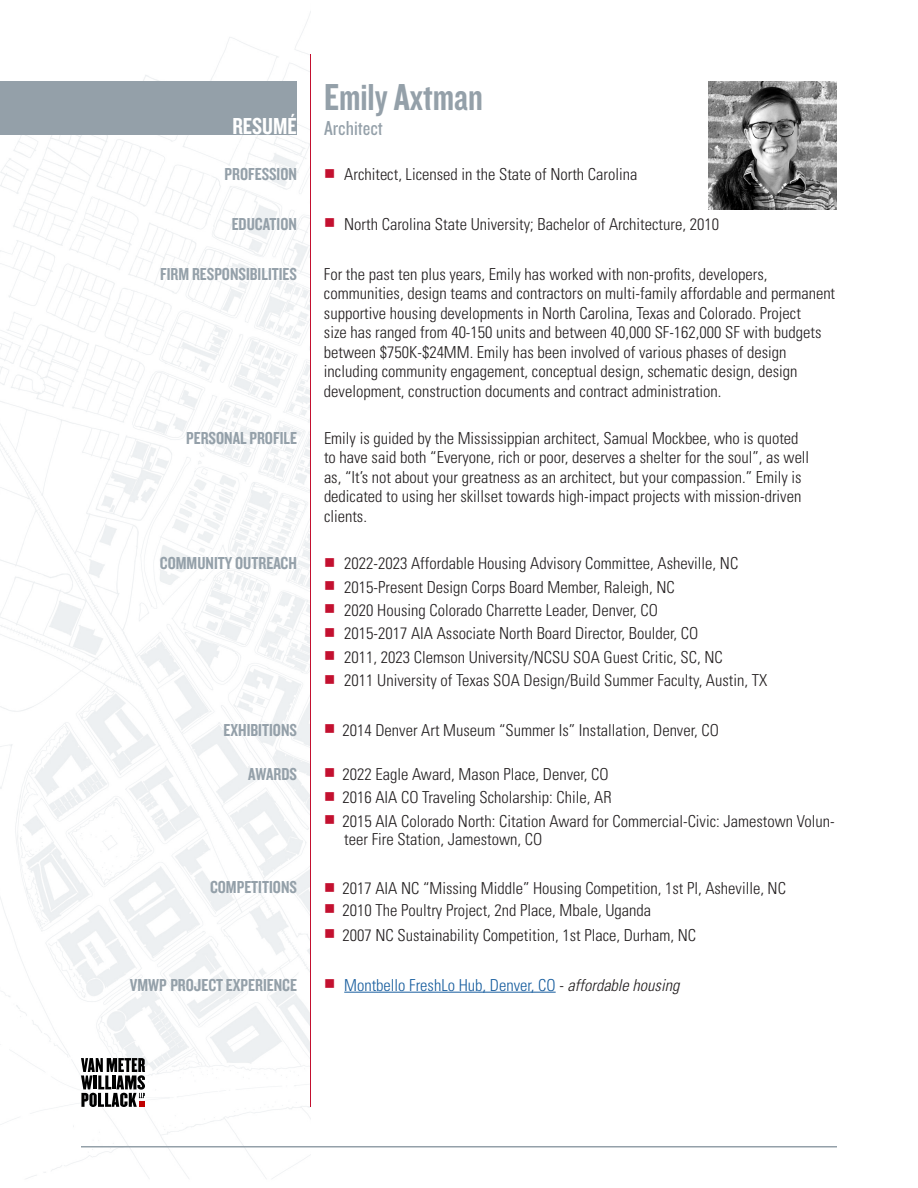
<style>
.page{position:relative;width:918px;height:1188px;background:#fff}
.page>*{position:absolute;margin:0;border:0;box-sizing:border-box;transform-origin:0 0}
.t1{font:39px "Knockout 49 Liteweight";color:#94a0a9}
.t2{font:24px "Knockout 49 Liteweight";color:#fff}
.t3{font:21px "Knockout 29 Junior Ltweight";color:#94a0a9}
.t4{font:18px "Knockout 49 Liteweight";color:#94a0a9}
.t5{font:300 condensed 16.5px/19.5px "Univers LT Std";color:#231f20}
.t6{font:300 condensed 16.5px "Univers LT Std";color:#175d9e}
.s1{color:#c3102f}
.s2{color:#231f20}
.s3{font-style:italic;color:#231f20}
</style>
<div class="page">
<img style="left:709px;top:81px;width:128px;height:128px">
<hr style="left:81px;top:1146px;width:756px;height:2px;background:#94a0a9">
<hr style="left:310px;top:54px;width:1px;height:1053px;background:#c3102f">
<div style="left:0;top:81px;width:297px;height:54px;background:#94a0a9"></div>
<svg style="left:81px;top:1058px;width:64px;height:49px"></svg>
<hr style="left:344px;top:992px;width:212px;height:1px;background:#175d9e">
<h2 class="t2" style="left:232px;top:111px;width:66px">RESUMÉ</h2>
<h1 class="t1" style="left:324px;top:72px;width:161px">Emily Axtman</h1>
<p class="t3" style="left:324px;top:114px;width:60px">Architect</p>
<p class="t4" style="left:225px;top:163px;width:74px">PROFESSION</p>
<p class="t5" style="left:324px;top:165px;width:315px"><span class="s1">■</span> Architect, Licensed in the State of North Carolina</p>
<p class="t4" style="left:232px;top:212px;width:67px">EDUCATION</p>
<p class="t5" style="left:324px;top:214px;width:397px"><span class="s1">■</span> North Carolina State University; Bachelor of Architecture, 2010</p>
<p class="t4" style="left:160px;top:262px;width:138px">FIRM RESPONSIBILITIES</p>
<p class="t5" style="left:324px;top:264px;width:513px">For the past ten plus years, Emily has worked with non-profits, developers, communities, design teams and contractors on multi-family affordable and permanent supportive housing developments in North Carolina, Texas and Colorado. Project<br>size has ranged from 40-150 units and between 40,000 SF-162,000 SF with budgets between $750K-$24MM. Emily has been involved of various phases of design including community engagement, conceptual design, schematic design, design development, construction documents and contract administration.</p>
<p class="t4" style="left:186px;top:427px;width:112px">PERSONAL PROFILE</p>
<p class="t5" style="left:324px;top:428px;width:487px">Emily is guided by the Mississippian architect, Samual Mockbee, who is quoted to have said both “Everyone, rich or poor, deserves a shelter for the soul”, as well as, “It’s not about your greatness as an architect, but your compassion.” Emily is dedicated to using her skillset towards high-impact projects with mission-driven clients.</p>
<p class="t4" style="left:160px;top:552px;width:139px">COMMUNITY OUTREACH</p>
<p class="t5" style="left:324px;top:554px;width:416px"><span class="s1">■</span> 2022-2023 Affordable Housing Advisory Committee, Asheville, NC</p>
<p class="t5" style="left:324px;top:577px;width:352px"><span class="s1">■</span> 2015-Present Design Corps Board Member, Raleigh, NC</p>
<p class="t5" style="left:324px;top:600px;width:336px"><span class="s1">■</span> 2020 Housing Colorado Charrette Leader, Denver, CO</p>
<p class="t5" style="left:324px;top:624px;width:376px"><span class="s1">■</span> 2015-2017 AIA Associate North Board Director, Boulder, CO</p>
<p class="t5" style="left:324px;top:647px;width:400px"><span class="s1">■</span> 2011, 2023 Clemson University/NCSU SOA Guest Critic, SC, NC</p>
<p class="t5" style="left:324px;top:671px;width:445px"><span class="s1">■</span> 2011 University of Texas SOA Design/Build Summer Faculty, Austin, TX</p>
<p class="t4" style="left:224px;top:719px;width:75px">EXHIBITIONS</p>
<p class="t5" style="left:324px;top:720px;width:396px"><span class="s1">■</span> 2014 Denver Art Museum “Summer Is” Installation, Denver, CO</p>
<p class="t4" style="left:248px;top:762px;width:50px">AWARDS</p>
<p class="t5" style="left:324px;top:764px;width:286px"><span class="s1">■</span> 2022 Eagle Award, Mason Place, Denver, CO</p>
<p class="t5" style="left:324px;top:788px;width:289px"><span class="s1">■</span> 2016 AIA CO Traveling Scholarship: Chile, AR</p>
<p class="t5" style="left:344px;top:812px;width:492px;line-height:18px;text-indent:-20px"><span class="s1">■</span> 2015 AIA Colorado North: Citation Award for Commercial-Civic: Jamestown Volun&shy;teer Fire Station, Jamestown, CO</p>
<p class="t4" style="left:210px;top:876px;width:88px">COMPETITIONS</p>
<p class="t5" style="left:324px;top:879px;width:463px"><span class="s1">■</span> 2017 AIA NC “Missing Middle” Housing Competition, 1st Pl, Asheville, NC</p>
<p class="t5" style="left:324px;top:900px;width:329px"><span class="s1">■</span> 2010 The Poultry Project, 2nd Place, Mbale, Uganda</p>
<p class="t5" style="left:324px;top:925px;width:374px"><span class="s1">■</span> 2007 NC Sustainability Competition, 1st Place, Durham, NC</p>
<p class="t4" style="left:130px;top:973px;width:169px">VMWP PROJECT EXPERIENCE</p>
<p class="t6" style="left:324px;top:975px;width:357px"><span class="s1">■</span> Montbello FreshLo Hub, Denver, CO <span class="s2">-</span> <span class="s3">affordable housing</span></p>
</div>
